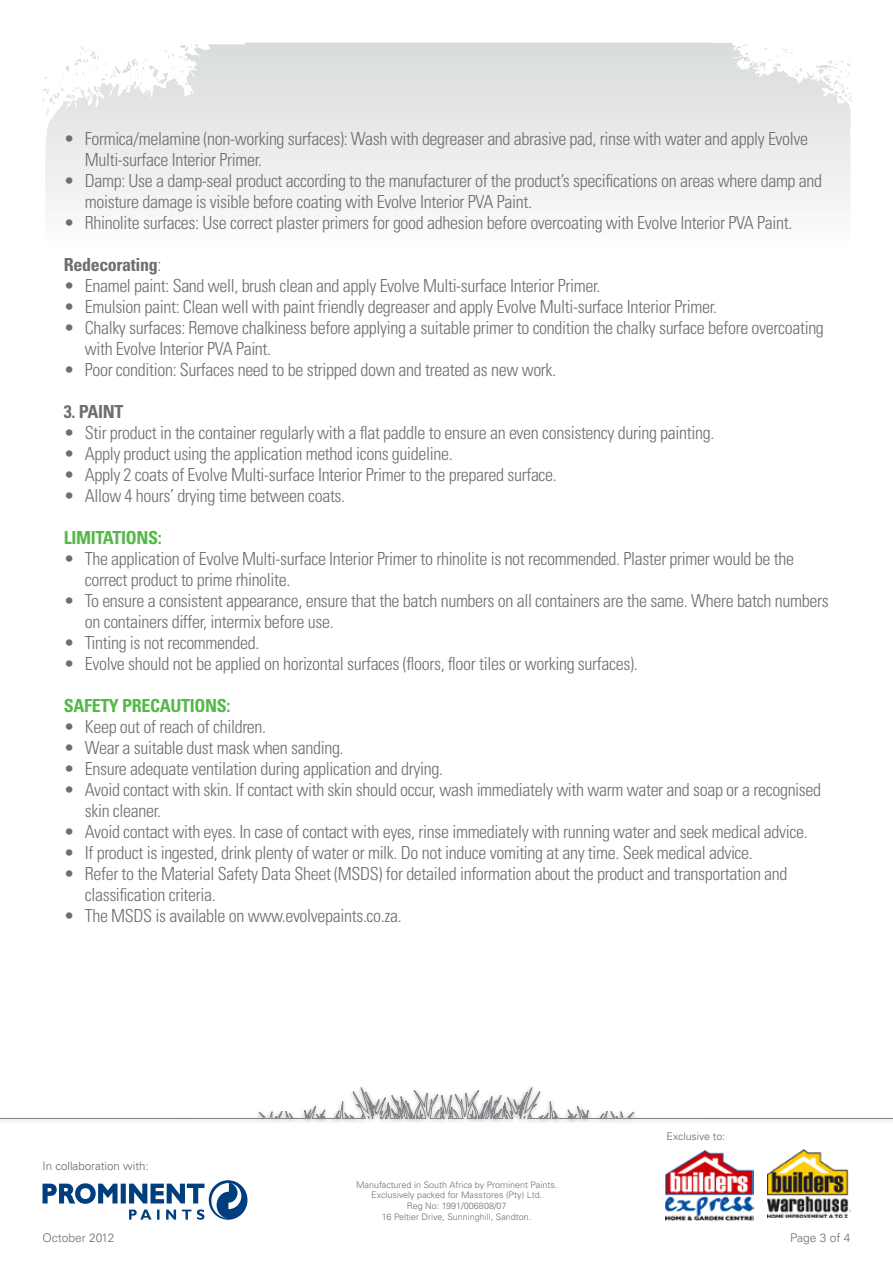
<style>
.page{position:relative;width:893px;height:1263px;background:#fff}
.page>*{position:absolute;margin:0;border:0;box-sizing:border-box;transform-origin:0 0}
.t1{font:300 condensed 18px/21px "Univers LT Std";letter-spacing:-.02em;color:#6d6e71}
.t2{font:700 condensed 18px "Univers LT Std";letter-spacing:-.02em;color:#54b948}
.t3{font:700 condensed 18px "Univers LT Std";letter-spacing:-.02em;color:#6d6e71}
.t4{font:300 12px "Univers LT Std";color:#6d6e71}
.t5{font:300 11.55px "Univers LT Std";color:#636466}
.t6{font:300 10.5px "Univers LT Std";color:#636466}
.t7{font:300 9px/10.8px "Univers LT Std";color:#6d6e71;text-align:center}
.s1{font-weight:300}
</style>
<div class="page">
<svg style="left:45px;top:43px;width:805px;height:163px"></svg>
<img style="left:768px;top:1150px;width:82px;height:67px">
<img style="left:666px;top:1150px;width:88px;height:70px">
<svg style="left:0;top:1087px;width:893px;height:36px"></svg>
<svg style="left:43px;top:1180px;width:204px;height:40px"></svg>
<p class="t1" style="left:85px;top:128px;width:725px;text-indent:-21px">• Formica/melamine (non-working surfaces): Wash with degreaser and abrasive pad, rinse with water and apply Evolve<br>Multi-surface Interior Primer.</p>
<p class="t1" style="left:85px;top:170px;width:739px;text-indent:-21px">• Damp: Use a damp-seal product according to the manufacturer of the product’s specifications on areas where damp and moisture damage is visible before coating with Evolve Interior PVA Paint.</p>
<p class="t1" style="left:64px;top:212px;width:730px">• Rhinolite surfaces: Use correct plaster primers for good adhesion before overcoating with Evolve Interior PVA Paint.</p>
<p class="t3" style="left:64px;top:253px;width:99px">Redecorating<span class="s1">:</span></p>
<p class="t1" style="left:64px;top:275px;width:538px">• Enamel paint: Sand well, brush clean and apply Evolve Multi-surface Interior Primer.</p>
<p class="t1" style="left:64px;top:296px;width:655px">• Emulsion paint: Clean well with paint friendly degreaser and apply Evolve Multi-surface Interior Primer.</p>
<p class="t1" style="left:85px;top:317px;width:741px;text-indent:-21px">• Chalky surfaces: Remove chalkiness before applying a suitable primer to condition the chalky surface before overcoating with Evolve Interior PVA Paint.</p>
<p class="t1" style="left:64px;top:359px;width:494px">• Poor condition: Surfaces need to be stripped down and treated as new work.</p>
<p class="t3" style="left:64px;top:400px;width:61px">3. PAINT</p>
<p class="t1" style="left:64px;top:422px;width:652px">• Stir product in the container regularly with a flat paddle to ensure an even consistency during painting.</p>
<p class="t1" style="left:64px;top:443px;width:390px">• Apply product using the application method icons guideline.</p>
<p class="t1" style="left:64px;top:464px;width:495px">• Apply 2 coats of Evolve Multi-surface Interior Primer to the prepared surface.</p>
<p class="t1" style="left:64px;top:485px;width:283px">• Allow 4 hours’ drying time between coats.</p>
<p class="t2" style="left:64px;top:526px;width:99px">LIMITATIONS:</p>
<p class="t1" style="left:85px;top:548px;width:711px;text-indent:-21px">• The application of Evolve Multi-surface Interior Primer to rhinolite is not recommended. Plaster primer would be the correct product to prime rhinolite.</p>
<p class="t1" style="left:85px;top:590px;width:745px;text-indent:-21px">• To ensure a consistent appearance, ensure that the batch numbers on all containers are the same. Where batch numbers on containers differ, intermix before use.</p>
<p class="t1" style="left:64px;top:632px;width:197px">• Tinting is not recommended.</p>
<p class="t1" style="left:64px;top:653px;width:575px">• Evolve should not be applied on horizontal surfaces (floors, floor tiles or working surfaces).</p>
<p class="t2" style="left:64px;top:694px;width:168px">SAFETY PRECAUTIONS:</p>
<p class="t1" style="left:64px;top:716px;width:204px">• Keep out of reach of children.</p>
<p class="t1" style="left:64px;top:737px;width:281px">• Wear a suitable dust mask when sanding.</p>
<p class="t1" style="left:64px;top:758px;width:381px">• Ensure adequate ventilation during application and drying.</p>
<p class="t1" style="left:85px;top:779px;width:738px;text-indent:-21px">• Avoid contact with skin. If contact with skin should occur, wash immediately with warm water and soap or a recognised skin cleaner.</p>
<p class="t1" style="left:64px;top:821px;width:745px">• Avoid contact with eyes. In case of contact with eyes, rinse immediately with running water and seek medical advice.</p>
<p class="t1" style="left:64px;top:842px;width:691px">• If product is ingested, drink plenty of water or milk. Do not induce vomiting at any time. Seek medical advice.</p>
<p class="t1" style="left:85px;top:863px;width:704px;text-indent:-21px">• Refer to the Material Safety Data Sheet (MSDS) for detailed information about the product and transportation and classification criteria.</p>
<p class="t1" style="left:64px;top:905px;width:340px">• The MSDS is available on www.evolvepaints.co.za.</p>
<p class="t5" style="left:43px;top:1159px;width:108px">In collaboration with:</p>
<p class="t7" style="left:356px;top:1179px;width:203px">Manufactured in South Africa by Prominent Paints.<br>Exclusively packed for Masstores (Pty) Ltd.<br>Reg No: 1991/006808/07<br>16 Peltier Drive, Sunninghill, Sandton.</p>
<p class="t6" style="left:667px;top:1130px;width:60px">Exclusive to:</p>
<p class="t4" style="left:43px;top:1230px;width:73px">October 2012</p>
<p class="t4" style="left:790px;top:1230px;width:62px">Page 3 of 4</p>
</div>
